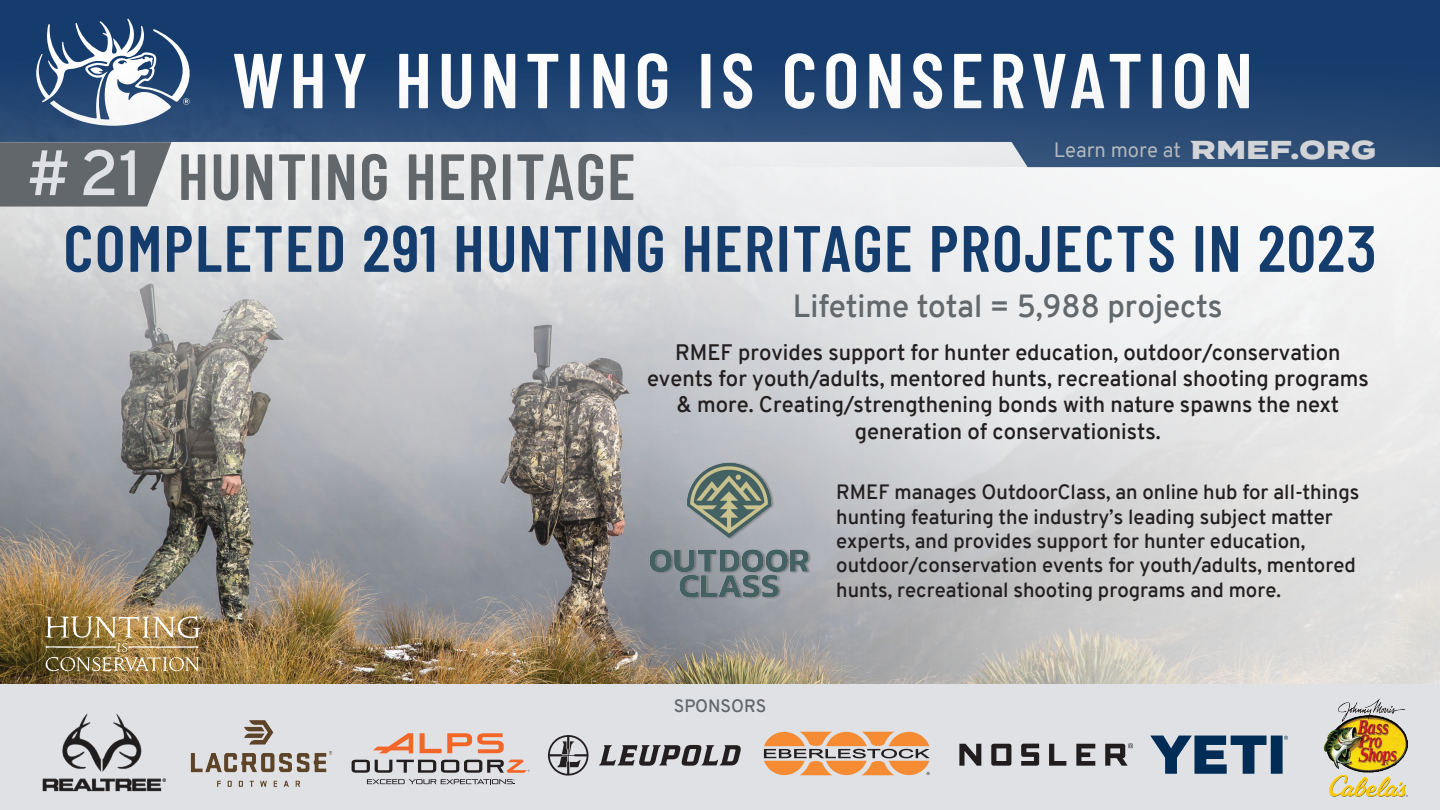
<style>
.page{position:relative;width:1440px;height:810px;background:#fff}
.page>*{position:absolute;margin:0;border:0;box-sizing:border-box;transform-origin:0 0}
.t1{font:600 77.62px "Barlow Condensed";letter-spacing:.075em;color:#fff}
.t2{font:600 65.38px "Barlow Condensed";letter-spacing:.025em;color:#143d6d}
.t3{font:600 65.12px "Barlow Condensed";letter-spacing:.025em;color:#62676c}
.t4{font:600 31.25px "Overpass";color:#62686c}
.t5{font:600 21.88px/26.2px "Overpass";color:#231f20;text-align:center}
.t6{font:600 20.25px/24.2px "Overpass";color:#231f20}
.t7{font:20.25px "Overpass";color:#b5bbc0}
.t8{font:600 17.5px "Overpass";color:#62676c}
.s1{font-family:"Termina";font-weight:800;font-size:25.88px;color:#dfe1e4}
.s2{font-family:"Overpass";font-size:64px;color:#dfe1e4}
</style>
<div class="page">
<div style="left:0;top:0;width:1440px;height:61px;background:#163c6d"></div>
<svg style="left:36px;top:19px;width:154px;height:42px"></svg>
<div style="left:0;top:684px;width:1440px;height:126px;background:#dfe1e4"></div>
<img style="left:0;top:61px;width:1440px;height:623px">
<img style="left:42px;top:713px;width:124px;height:79px">
<svg style="left:599px;top:745px;width:142px;height:21px"></svg>
<svg style="left:548px;top:735px;width:41px;height:41px"></svg>
<svg style="left:420px;top:733px;width:84px;height:20px"></svg>
<svg style="left:373px;top:733px;width:40px;height:20px"></svg>
<svg style="left:367px;top:779px;width:148px;height:5px"></svg>
<svg style="left:352px;top:760px;width:178px;height:13px"></svg>
<svg style="left:764px;top:732px;width:166px;height:43px"></svg>
<svg style="left:959px;top:744px;width:22px;height:22px"></svg>
<svg style="left:991px;top:744px;width:20px;height:22px"></svg>
<svg style="left:1021px;top:744px;width:18px;height:22px"></svg>
<svg style="left:1049px;top:744px;width:17px;height:22px"></svg>
<svg style="left:1076px;top:744px;width:19px;height:22px"></svg>
<svg style="left:1105px;top:744px;width:28px;height:22px"></svg>
<img style="left:1323px;top:699px;width:84px;height:97px">
<svg style="left:1150px;top:736px;width:117px;height:38px"></svg>
<div style="left:1271px;top:736px;width:12px;height:38px;background:#002c55"></div>
<svg style="left:1284px;top:736px;width:4px;height:4px"></svg>
<img style="left:190px;top:720px;width:142px;height:67px">
<img style="left:45px;top:616px;width:157px;height:56px">
<svg style="left:643px;top:167px;width:797px;height:517px"></svg>
<svg style="left:0;top:142px;width:171px;height:65px;background:#6c7175"></svg>
<img style="left:630px;top:431px;width:198px;height:197px">
<h1 class="t1" style="left:232px;top:32px;width:1022px">WHY HUNTING IS CONSERVATION</h1>
<p class="t7" style="left:1054px;top:136px;width:324px">Learn more at <span class="s1">RMEF.ORG</span></p>
<h3 class="t3" style="left:27px;top:136px;width:610px"><span class="s2"># 21</span> HUNTING HERITAGE</h3>
<h2 class="t2" style="left:63px;top:208px;width:1315px">COMPLETED 291 HUNTING HERITAGE PROJECTS IN 2023</h2>
<h3 class="t4" style="left:793px;top:283px;width:431px">Lifetime total = 5,988 projects</h3>
<p class="t5" style="left:647px;top:339px;width:723px">RMEF provides support for hunter education, outdoor/conservation events for youth/adults, mentored hunts, recreational shooting programs &amp; more. Creating/strengthening bonds with nature spawns the next generation of conservationists.</p>
<p class="t8" style="left:674px;top:693px;width:94px">SPONSORS</p>
<p class="t6" style="left:836px;top:480px;width:525px">RMEF manages OutdoorClass, an online hub for all-things hunting featuring the industry’s leading subject matter experts, and provides support for hunter education, outdoor/conservation events for youth/adults, mentored hunts, recreational shooting programs and more.</p>
</div>
